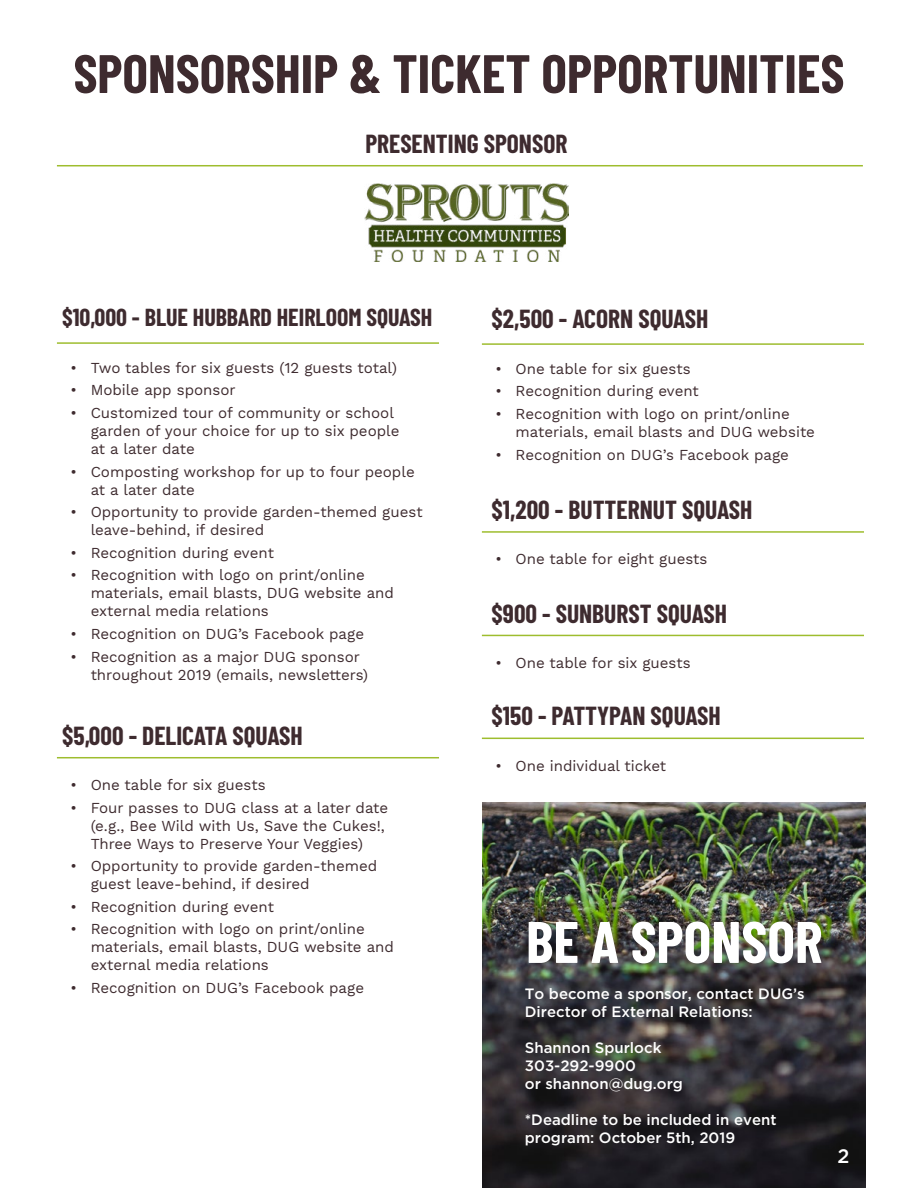
<style>
.page{position:relative;width:918px;height:1188px;background:#fff}
.page>*{position:absolute;margin:0;border:0;box-sizing:border-box;transform-origin:0 0}
.t1{font:700 58.5px "Barlow Condensed";color:#fff}
.t2{font:700 54px "Barlow Condensed";color:#3e2b2f}
.t3{font:700 25.5px "Barlow Condensed";color:#3e2b2f}
.t4{font:700 24px "Barlow Condensed";color:#3e2b2f}
.t5{font:500 19.5px "Gotham";color:#fff}
.t6{font:15px/18px "Work Sans";color:#3e2b2f}
.t7{font:500 15px/18px "Gotham";color:#fff}
</style>
<div class="page">
<img style="left:483px;top:803px;width:383px;height:385px">
<hr style="left:57px;top:342px;width:382px;height:2px;background:#9ebd2e">
<hr style="left:482px;top:343px;width:382px;height:2px;background:#9ebd2e">
<hr style="left:57px;top:165px;width:806px;height:1px;background:#9ebd2e">
<hr style="left:57px;top:757px;width:382px;height:1px;background:#9ebd2e">
<hr style="left:482px;top:635px;width:382px;height:1px;background:#9ebd2e">
<hr style="left:482px;top:531px;width:382px;height:2px;background:#9ebd2e">
<hr style="left:482px;top:738px;width:382px;height:1px;background:#9ebd2e">
<img style="left:364px;top:184px;width:205px;height:78px">
<h2 class="t2" style="left:74px;top:35px;width:772px">SPONSORSHIP &amp; TICKET OPPORTUNITIES</h2>
<h3 class="t3" style="left:365px;top:126px;width:204px">PRESENTING SPONSOR</h3>
<h3 class="t4" style="left:62px;top:300px;width:372px">$10,000 - BLUE HUBBARD HEIRLOOM SQUASH</h3>
<h3 class="t3" style="left:492px;top:301px;width:218px">$2,500 - ACORN SQUASH</h3>
<p class="t6" style="left:70px;top:359px;width:328px">• Two tables for six guests (12 guests total)</p>
<p class="t6" style="left:70px;top:382px;width:167px">• Mobile app sponsor</p>
<p class="t6" style="left:91px;top:405px;width:310px;text-indent:-20px">• Customized tour of community or school garden of your choice for up to six people at a later date</p>
<p class="t6" style="left:91px;top:463px;width:326px;text-indent:-20px">• Composting workshop for up to four people at a later date</p>
<p class="t6" style="left:91px;top:504px;width:334px;text-indent:-20px">• Opportunity to provide garden-themed guest leave-behind, if desired</p>
<p class="t6" style="left:70px;top:544px;width:205px">• Recognition during event</p>
<p class="t6" style="left:91px;top:567px;width:305px;text-indent:-20px">• Recognition with logo on print/online materials, email blasts, DUG website and external media relations</p>
<p class="t6" style="left:70px;top:625px;width:295px">• Recognition on DUG’s Facebook page</p>
<p class="t6" style="left:91px;top:648px;width:279px;text-indent:-20px">• Recognition as a major DUG sponsor throughout 2019 (emails, newsletters)</p>
<h3 class="t3" style="left:62px;top:718px;width:242px">$5,000 - DELICATA SQUASH</h3>
<p class="t6" style="left:70px;top:776px;width:197px">• One table for six guests</p>
<p class="t6" style="left:91px;top:799px;width:299px;text-indent:-20px">• Four passes to DUG class at a later date (e.g., Bee Wild with Us, Save the Cukes!,<br>Three Ways to Preserve Your Veggies)</p>
<p class="t6" style="left:91px;top:858px;width:288px;text-indent:-20px">• Opportunity to provide garden-themed guest leave-behind, if desired</p>
<p class="t6" style="left:70px;top:898px;width:205px">• Recognition during event</p>
<p class="t6" style="left:91px;top:921px;width:305px;text-indent:-20px">• Recognition with logo on print/online materials, email blasts, DUG website and external media relations</p>
<p class="t6" style="left:70px;top:979px;width:295px">• Recognition on DUG’s Facebook page</p>
<p class="t6" style="left:495px;top:360px;width:197px">• One table for six guests</p>
<p class="t6" style="left:495px;top:383px;width:205px">• Recognition during event</p>
<p class="t6" style="left:516px;top:406px;width:301px;text-indent:-20px">• Recognition with logo on print/online materials, email blasts and DUG website</p>
<p class="t6" style="left:495px;top:446px;width:295px">• Recognition on DUG’s Facebook page</p>
<h3 class="t3" style="left:492px;top:492px;width:262px">$1,200 - BUTTERNUT SQUASH</h3>
<p class="t6" style="left:495px;top:551px;width:214px">• One table for eight guests</p>
<h3 class="t3" style="left:492px;top:595px;width:237px">$900 - SUNBURST SQUASH</h3>
<p class="t6" style="left:495px;top:654px;width:197px">• One table for six guests</p>
<h3 class="t3" style="left:492px;top:698px;width:231px">$150 - PATTYPAN SQUASH</h3>
<p class="t6" style="left:495px;top:757px;width:172px">• One individual ticket</p>
<h1 class="t1" style="left:526px;top:900px;width:298px">BE A SPONSOR</h1>
<p class="t7" style="left:525px;top:984px;width:281px">To become a sponsor, contact DUG’s<br>Director of External Relations:</p>
<p class="t7" style="left:525px;top:1038px;width:160px">Shannon Spurlock<br>303-292-9900<br>or shannon@dug.org</p>
<p class="t7" style="left:525px;top:1110px;width:253px">*Deadline to be included in event program: October 5th, 2019</p>
<h3 class="t5" style="left:838px;top:1145px;width:13px">2</h3>
</div>
